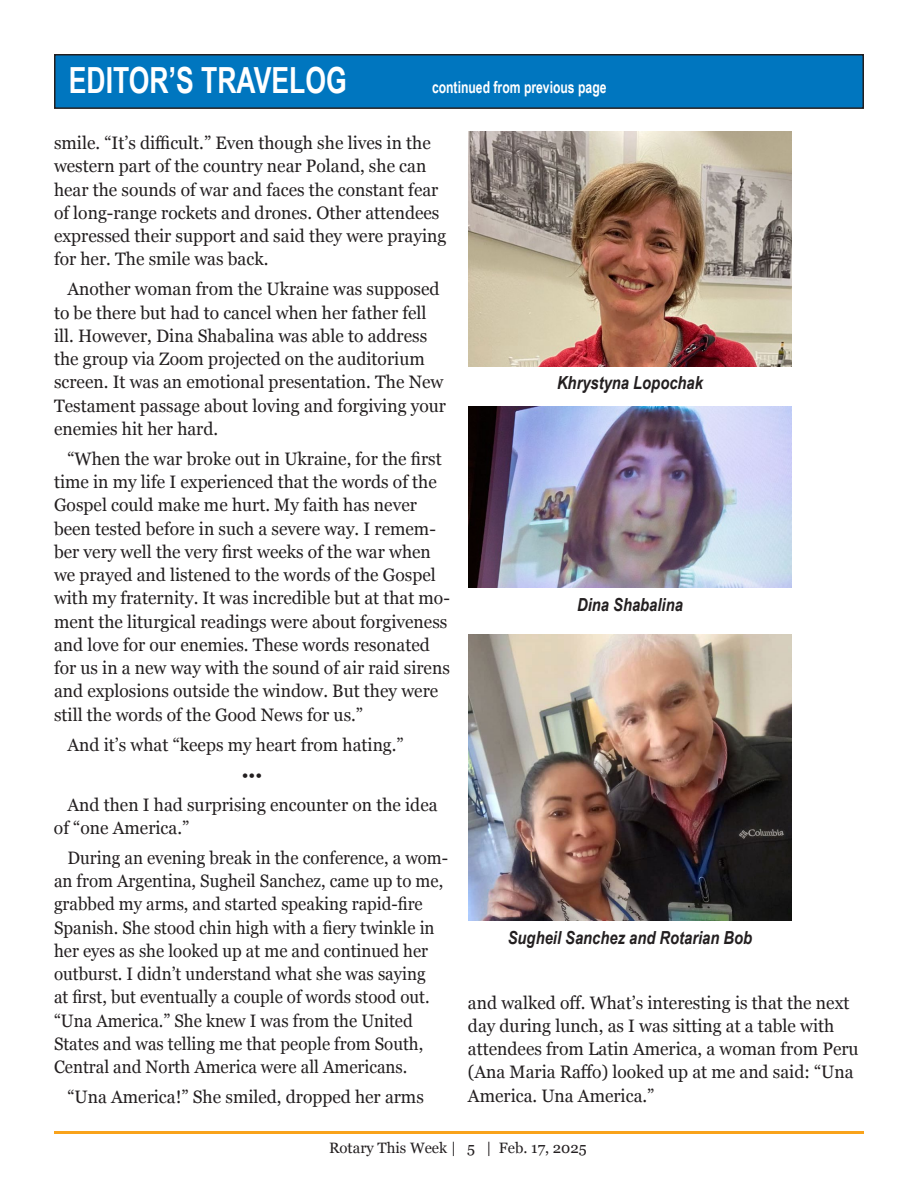
<style>
.page{position:relative;width:918px;height:1188px;background:#fff}
.page>*{position:absolute;margin:0;border:0;box-sizing:border-box;transform-origin:0 0}
.t1{font:700 36px "Arial Narrow";color:#fff;scale:.9 1}
.t2{font:18px/23.2px "Georgia";color:#231f20}
.t3{font:18px/23.2px "Georgia";color:#231f20;scale:.94 1}
.t4{font:italic 700 18px "Arial Narrow";color:#231f20}
.t5{font:700 16.5px "Arial Narrow";color:#fff;scale:.9 1}
.t6{font:15px "Georgia";color:#231f20}
</style>
<div class="page">
<hr style="left:54px;top:1131px;width:810px;height:3px;background:#f9a31b">
<div style="left:55px;top:55px;width:808px;height:53px;background:#0076bf"></div>
<div style="left:54px;top:54px;width:810px;height:55px;border:2px solid #231f20"></div>
<img style="left:468px;top:131px;width:324px;height:236px">
<img style="left:468px;top:407px;width:324px;height:181px">
<img style="left:468px;top:635px;width:324px;height:286px">
<h1 class="t1" style="left:69px;top:53px;width:310px">EDITOR’S TRAVELOG</h1>
<p class="t5" style="left:432px;top:75px;width:195px">continued from previous page</p>
<p class="t2" style="left:54px;top:131px;width:394px">smile. “It’s difficult.” Even though she lives in the western part of the country near Poland, she can hear the sounds of war and faces the constant fear of long-range rockets and drones. Other attendees expressed their support and said they were praying for her. The smile was back.</p>
<p class="t2" style="left:54px;top:277px;width:394px;text-indent:13px">Another woman from the Ukraine was supposed to be there but had to cancel when her father fell ill. However, Dina Shabalina was able to address the group via Zoom projected on the auditorium screen. It was an emotional presentation. The New Testament passage about loving and forgiving your enemies hit her hard.</p>
<p class="t2" style="left:54px;top:446px;width:397px;text-indent:13px">“When the war broke out in Ukraine, for the first time in my life I experienced that the words of the Gospel could make me hurt. My faith has never been tested before in such a severe way. I remem&shy;ber very well the very first weeks of the war when we prayed and listened to the words of the Gospel with my fraternity. It was incredible but at that mo&shy;ment the liturgical readings were about forgiveness and love for our enemies. These words resonated for us in a new way with the sound of air raid sirens and explosions outside the window. But they were still the words of the Good News for us.”</p>
<p class="t2" style="left:67px;top:732px;width:338px">And it’s what “keeps my heart from hating.”</p>
<p class="t2" style="left:67px;top:759px;width:372px;line-height:30px;text-align:center">•••<br>And then I had surprising encounter on the idea</p>
<p class="t2" style="left:68px;top:812px;width:382px;line-height:30px;text-indent:-14px">of “one America.”<br>During an evening break in the conference, a wom-</p>
<p class="t3" style="left:54px;top:869px;width:416px">an from Argentina, Sugheil Sanchez, came up to me, grabbed my arms, and started speaking rapid-fire Spanish. She stood chin high with a fiery twinkle in her eyes as she looked up at me and continued her outburst. I didn’t understand what she was saying at first, but eventually a couple of words stood out. “Una America.” She knew I was from the United States and was telling me that people from South, Central and North America were all Americans.</p>
<p class="t2" style="left:68px;top:1085px;width:358px">“Una America!” She smiled, dropped her arms</p>
<p class="t4" style="left:557px;top:369px;width:147px">Khrystyna Lopochak</p>
<p class="t4" style="left:577px;top:591px;width:107px">Dina Shabalina</p>
<p class="t4" style="left:508px;top:924px;width:246px">Sugheil Sanchez and Rotarian Bob</p>
<p class="t2" style="left:468px;top:990px;width:392px">and walked off. What’s interesting is that the next day during lunch, as I was sitting at a table with attendees from Latin America, a woman from Peru (Ana Maria Raffo) looked up at me and said: “Una America. Una America.”</p>
<p class="t6" style="left:329px;top:1137px;width:259px">Rotary This Week | 5 | Feb. 17, 2025</p>
</div>
